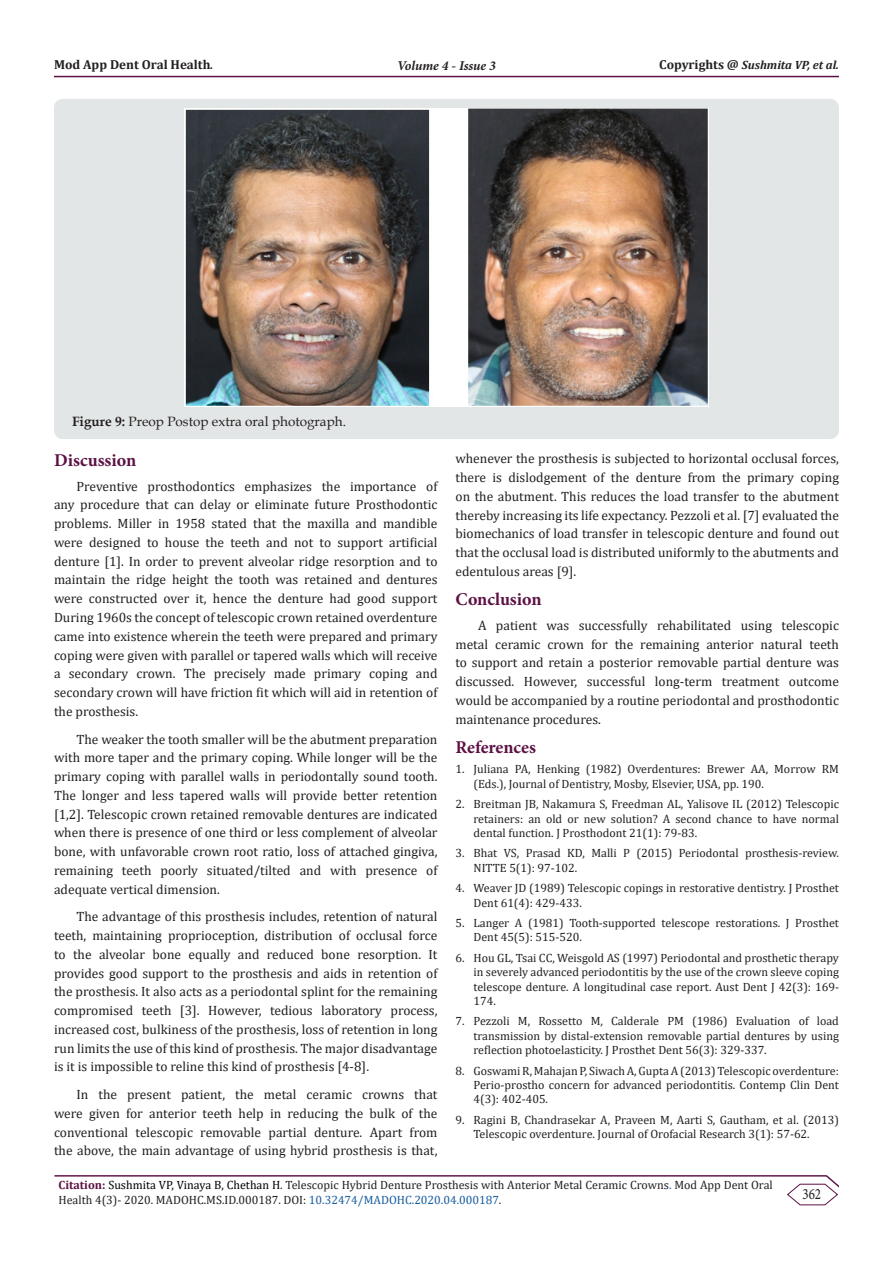
<style>
.page{position:relative;width:893px;height:1263px;background:#fff}
.page>*{position:absolute;margin:0;border:0;box-sizing:border-box;transform-origin:0 0}
.t1{font:700 18px "Minion Pro";color:#5c1043}
.t2{font:15.75px "Minion Pro";color:#231f20;scale:.83 1}
.t3{font:13.5px/18.8px "Cambria";color:#231f20;text-align:justify}
.t4{font:13.5px "Book Antiqua";color:#231f20}
.t5{font:italic 700 13.5px "Minion Pro";letter-spacing:-.005em;color:#231f20}
.t6{font:700 13.05px "Cambria";color:#231f20}
.t7{font:12px/14.4px "Cambria";color:#231f20}
.t8{font:italic 700 12px "Cambria";color:#231f20}
.s1{font-style:italic;font-size:12px}
.s2{font-style:normal;font-size:13.05px}
.s3{font-weight:700}
.s4{font-weight:700;color:#5c1043}
.s5{color:#000}
.s6{color:#175d9e}
</style>
<div class="page">
<hr style="left:54px;top:1175px;width:773px;height:1px;background:#5c1043">
<hr style="left:54px;top:76px;width:785px;height:1px;background:#5c1043">
<svg style="left:787px;top:1175px;width:52px;height:30px"></svg>
<div style="left:54px;top:99px;width:785px;height:340px;background:#e3e6e6;border-radius:9px"></div>
<img style="left:185px;top:108px;width:523px;height:299px">
<p class="t6" style="left:54px;top:55px;width:161px">Mod App Dent Oral Health<span class="s1">.</span></p>
<p class="t5" style="left:397px;top:56px;width:100px">Volume 4 - Issue 3</p>
<p class="t8" style="left:659px;top:57px;width:181px"><span class="s2">Copyrights @</span> Sushmita VP, et al.</p>
<p class="t4" style="left:72px;top:412px;width:276px"><span class="s3">Figure 9:</span> Preop Postop extra oral photograph.</p>
<p class="t1" style="left:54px;top:447px;width:84px">Discussion</p>
<p class="t3" style="left:54px;top:477px;width:385px;text-indent:22px">Preventive prosthodontics emphasizes the importance of any procedure that can delay or eliminate future Prosthodontic problems. Miller in 1958 stated that the maxilla and mandible were designed to house the teeth and not to support artificial denture [1]. In order to prevent alveolar ridge resorption and to maintain the ridge height the tooth was retained and dentures were constructed over it, hence the denture had good support During 1960s the concept of telescopic crown retained overdenture came into existence wherein the teeth were prepared and primary coping were given with parallel or tapered walls which will receive a secondary crown. The precisely made primary coping and secondary crown will have friction fit which will aid in retention of the prosthesis.</p>
<p class="t3" style="left:54px;top:729px;width:385px;text-indent:22px">The weaker the tooth smaller will be the abutment preparation with more taper and the primary coping. While longer will be the primary coping with parallel walls in periodontally sound tooth.<br>The longer and less tapered walls will provide better retention [1,2]. Telescopic crown retained removable dentures are indicated when there is presence of one third or less complement of alveolar bone, with unfavorable crown root ratio, loss of attached gingiva, remaining teeth poorly situated/tilted and with presence of adequate vertical dimension.</p>
<p class="t3" style="left:54px;top:907px;width:385px;text-indent:22px">The advantage of this prosthesis includes, retention of natural teeth, maintaining proprioception, distribution of occlusal force to the alveolar bone equally and reduced bone resorption. It provides good support to the prosthesis and aids in retention of the prosthesis. It also acts as a periodontal splint for the remaining compromised teeth [3]. However, tedious laboratory process, increased cost, bulkiness of the prosthesis, loss of retention in long run limits the use of this kind of prosthesis. The major disadvantage is it is impossible to reline this kind of prosthesis [4-8].</p>
<p class="t3" style="left:54px;top:1085px;width:385px;text-indent:22px">In the present patient, the metal ceramic crowns that were given for anterior teeth help in reducing the bulk of the conventional telescopic removable partial denture. Apart from the above, the main advantage of using hybrid prosthesis is that,</p>
<p class="t3" style="left:455px;top:449px;width:385px">whenever the prosthesis is subjected to horizontal occlusal forces, there is dislodgement of the denture from the primary coping on the abutment. This reduces the load transfer to the abutment thereby increasing its life expectancy. Pezzoli et al. [7] evaluated the biomechanics of load transfer in telescopic denture and found out that the occlusal load is distributed uniformly to the abutments and edentulous areas [9].</p>
<p class="t1" style="left:455px;top:587px;width:88px">Conclusion</p>
<p class="t3" style="left:455px;top:616px;width:385px;text-indent:22px">A patient was successfully rehabilitated using telescopic metal ceramic crown for the remaining anterior natural teeth to support and retain a posterior removable partial denture was discussed. However, successful long-term treatment outcome would be accompanied by a routine periodontal and prosthodontic maintenance procedures.</p>
<p class="t1" style="left:455px;top:734px;width:82px">References</p>
<p class="t7" style="left:473px;top:762px;width:367px;text-indent:-18px">1. Juliana PA, Henking (1982) Overdentures: Brewer AA, Morrow RM (Eds.), Journal of Dentistry, Mosby, Elsevier, USA, pp. 190.</p>
<p class="t7" style="left:473px;top:797px;width:367px;text-align:justify;text-indent:-18px">2. Breitman JB, Nakamura S, Freedman AL, Yalisove IL (2012) Telescopic retainers: an old or new solution? A second chance to have normal dental function. J Prosthodont 21(1): 79-83.</p>
<p class="t7" style="left:473px;top:846px;width:367px;text-indent:-18px">3. Bhat VS, Prasad KD, Malli P (2015) Periodontal prosthesis-review.<br>NITTE 5(1): 97-102.</p>
<p class="t7" style="left:473px;top:881px;width:367px;text-indent:-18px">4. Weaver JD (1989) Telescopic copings in restorative dentistry. J Prosthet<br>Dent 61(4): 429-433.</p>
<p class="t7" style="left:473px;top:915px;width:367px;text-indent:-18px">5. Langer A (1981) Tooth-supported telescope restorations. J Prosthet<br>Dent 45(5): 515-520.</p>
<p class="t7" style="left:473px;top:950px;width:367px;text-align:justify;text-indent:-18px">6. Hou GL, Tsai CC, Weisgold AS (1997) Periodontal and prosthetic therapy in severely advanced periodontitis by the use of the crown sleeve coping telescope denture. A longitudinal case report. Aust Dent J 42(3): 169- 174.</p>
<p class="t7" style="left:473px;top:1014px;width:367px;text-align:justify;text-indent:-18px">7. Pezzoli M, Rossetto M, Calderale PM (1986) Evaluation of load transmission by distal-extension removable partial dentures by using reflection photoelasticity. J Prosthet Dent 56(3): 329-337.</p>
<p class="t7" style="left:473px;top:1063px;width:367px;text-align:justify;text-indent:-18px">8. Goswami R, Mahajan P, Siwach A, Gupta A (2013) Telescopic overdenture:<br>Perio-prostho concern for advanced periodontitis. Contemp Clin Dent 4(3): 402-405.</p>
<p class="t7" style="left:473px;top:1112px;width:367px;text-indent:-18px">9. Ragini B, Chandrasekar A, Praveen M, Aarti S, Gautham, et al. (2013)<br>Telescopic overdenture. Journal of Orofacial Research 3(1): 57-62.</p>
<p class="t7" style="left:58px;top:1177px;width:716px;line-height:15px"><span class="s4">Citation:</span> <span class="s5">Sushmita VP, Vinaya B, Chethan H</span>. Telescopic Hybrid Denture Prosthesis with Anterior Metal Ceramic Crowns<span class="s6">.</span> Mod App Dent Oral<br>Health 4(3)- 2020. MADOHC.MS.ID.000187. DOI: <span class="s6">10.32474/MADOHC.2020.04.000187</span>.</p>
<p class="t2" style="left:802px;top:1183px;width:24px">362</p>
</div>
